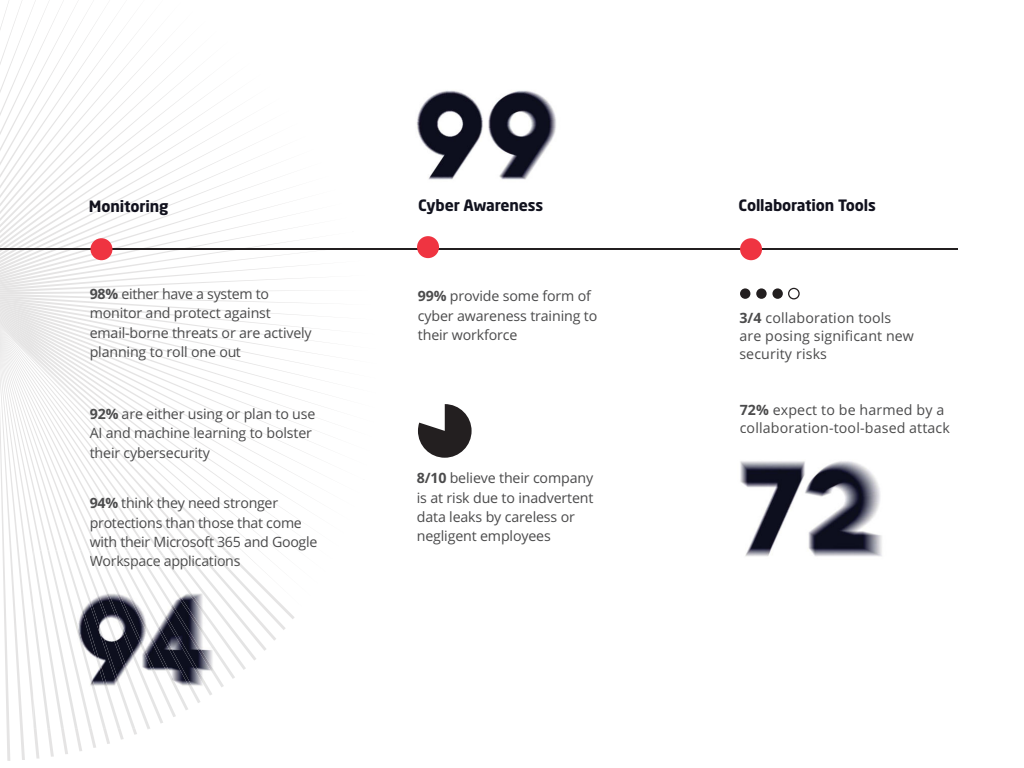
<style>
.page{position:relative;width:1024px;height:768px;background:#fff}
.page>*{position:absolute;margin:0;border:0;box-sizing:border-box;transform-origin:0 0}
.t1{font:700 15.5px "Neo Sans W1 G";letter-spacing:-.01em;color:#12121e}
.t2{font:700 15.5px "Neo Sans W1 G";letter-spacing:-.01em;color:#12131f}
.t3{font:14.2px/19.4px "Open Sans";letter-spacing:-.01em;color:#4b4b4c}
.t4{font:14.2px/18.1px "Open Sans";letter-spacing:.01em;color:#4b4b4c}
.t5{font:14.2px/18px "Open Sans";letter-spacing:.01em;color:#4c4c4c}
.t6{font:14.2px "Open Sans";letter-spacing:-.02em;color:#4c4c4c}
.s1{font-weight:700}
.s2{font-weight:700;color:#4b4b4c}
.s3{color:#4b4b4c}
</style>
<div class="page">
<hr style="left:0;top:249px;width:957px;height:1px;background:#231f20">
<div style="left:417px;top:236px;width:22px;height:22px;background:#ef3441;border-radius:50%"></div>
<div style="left:740px;top:238px;width:22px;height:22px;background:#ef3441;border-radius:50%"></div>
<svg style="left:418px;top:404px;width:54px;height:54px"></svg>
<div style="left:740px;top:288px;width:10px;height:11px;background:#231f20;border-radius:50%"></div>
<div style="left:756px;top:288px;width:11px;height:11px;background:#231f20;border-radius:50%"></div>
<div style="left:772px;top:288px;width:11px;height:11px;background:#231f20;border-radius:50%"></div>
<svg style="left:788px;top:288px;width:12px;height:11px"></svg>
<svg style="left:0;top:0;width:377px;height:761px"></svg>
<img style="left:740px;top:461px;width:142px;height:96px">
<img style="left:372px;top:46px;width:184px;height:178px">
<img style="left:419px;top:199px;width:124px;height:15px">
<p class="t1" style="left:89px;top:200px;width:81px">Monitoring</p>
<p class="t3" style="left:90px;top:285px;width:224px"><span class="s1">98%</span> either have a system to monitor and protect against email-borne threats or are actively planning to roll one out</p>
<p class="t3" style="left:90px;top:406px;width:227px"><span class="s1">92%</span> are either using or plan to use<br>AI and machine learning to bolster their cybersecurity</p>
<p class="t3" style="left:90px;top:495px;width:229px"><span class="s1">94%</span> think they need stronger protections than those that come with their Microsoft 365 and Google</p>
<p class="t6" style="left:90px;top:556px;width:152px">Workspace applications</p>
<p class="t2" style="left:418px;top:199px;width:127px">Cyber Awareness</p>
<p class="t3" style="left:418px;top:288px;width:181px"><span class="s1">99%</span> provide some form of cyber awareness training to their workforce</p>
<p class="t3" style="left:417px;top:470px;width:178px"><span class="s1">8/10</span> believe their company is at risk due to inadvertent data leaks by careless or negligent employees</p>
<p class="t1" style="left:739px;top:199px;width:139px">Collaboration Tools</p>
<p class="t4" style="left:739px;top:310px;width:176px"><span class="s1">3/4</span> collaboration tools are posing significant new security risks</p>
<p class="t5" style="left:740px;top:402px;width:212px"><span class="s2">72%</span> <span class="s3">expect to be harmed by a </span>collaboration-tool-based at<span class="s3">tack</span></p>
</div>
